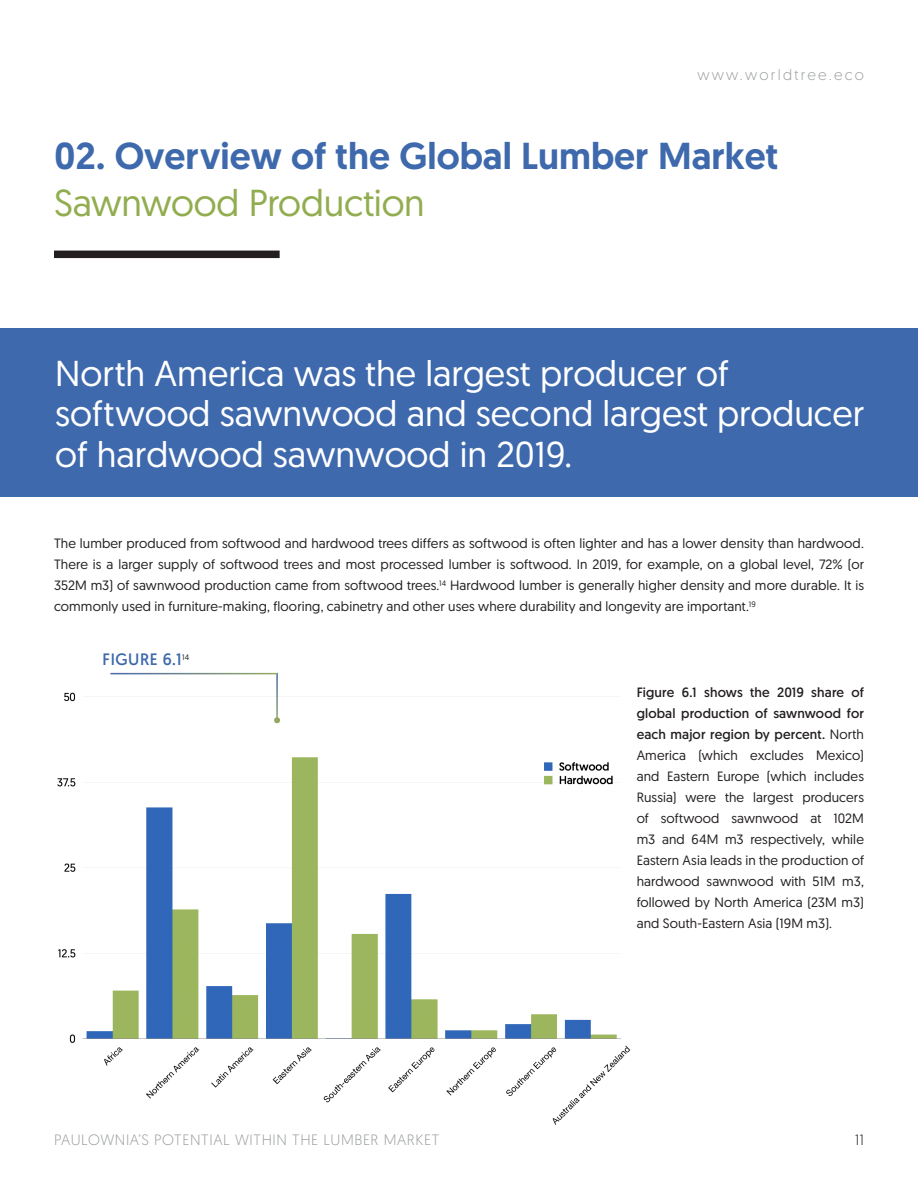
<style>
.page{position:relative;width:918px;height:1188px;background:#fff}
.page>*{position:absolute;margin:0;border:0;box-sizing:border-box;transform-origin:0 0}
.Paragraph_Style_1{font:500 37.5px "Geomanist";color:#3e69ac}
.Headline_27_25_Left{font:37.5px "Geomanist";letter-spacing:-.005em;color:#92ad4f}
.page-quote{font:36px/40.5px "Geomanist";color:#fff}
.lmwp-sub-sub-heading{font:16.5px "Geomanist";letter-spacing:.03em;color:#3e69ac}
.t1{font:300 15px "Geomanist";letter-spacing:.04em;color:#9b9d9e}
.t2{font:300 15px "Geomanist";letter-spacing:.15em;color:#9b9d9e}
.t3{font:300 15px "Geomanist";color:#231f20}
.body-copy-1{font:13.5px/21px "Geomanist";letter-spacing:.01em;color:#231f20;text-align:justify}
.s1{font-style:inherit}
</style>
<div class="page">
<img style="left:57px;top:692px;width:574px;height:433px">
<div style="left:0;top:329px;width:918px;height:168px;background:#3e69ac"></div>
<hr style="left:276px;top:673px;width:2px;height:47px;background:#fff">
<svg style="left:274px;top:717px;width:6px;height:6px"></svg>
<div style="left:54px;top:251px;width:226px;height:7px;background:#231f20"></div>
<p class="t2" style="left:697px;top:65px;width:168px">www.worldtree.eco</p>
<p class="Paragraph_Style_1" style="left:54px;top:131px;width:726px">02. Overview of the Global Lumber Market</p>
<p class="Headline_27_25_Left" style="left:54px;top:179px;width:372px">Sawnwood Production</p>
<p class="page-quote" style="left:55px;top:352px;width:811px">North America was the largest producer of softwood sawnwood and second largest producer of hardwood sawnwood in 2019.</p>
<p class="body-copy-1" style="left:54px;top:533px;width:812px">The lumber produced from softwood and hardwood trees differs as softwood is often lighter and has a lower density than hardwood.<br>There is a larger supply of softwood trees and most processed lumber is softwood. In 2019, for example, on a global level, 72% (or 352M m3) of sawnwood production came from softwood trees.<sup>14</sup> Hardwood lumber is generally higher density and more durable. It is commonly used in furniture-making, flooring, cabinetry and other uses where durability and longevity are important.<sup>19</sup></p>
<p class="lmwp-sub-sub-heading" style="left:103px;top:648px;width:88px">FIGURE 6.1<sup>14</sup></p>
<p class="body-copy-1" style="left:637px;top:681px;width:229px"><span class="s1">Figure 6.1 shows the 2019 share of global production of sawnwood for each major region by percent.</span> North America (which excludes Mexico) and Eastern Europe (which includes Russia) were the largest producers of softwood sawnwood at 102M m3 and 64M m3 respectively, while Eastern Asia leads in the production of hardwood sawnwood with 51M m3, followed by North America (23M m3) and South-Eastern Asia (19M m3).</p>
<p class="t1" style="left:54px;top:1130px;width:387px">PAULOWNIA’S POTENTIAL WITHIN THE LUMBER MARKET</p>
<p class="t3" style="left:855px;top:1130px;width:11px">11</p>
</div>
